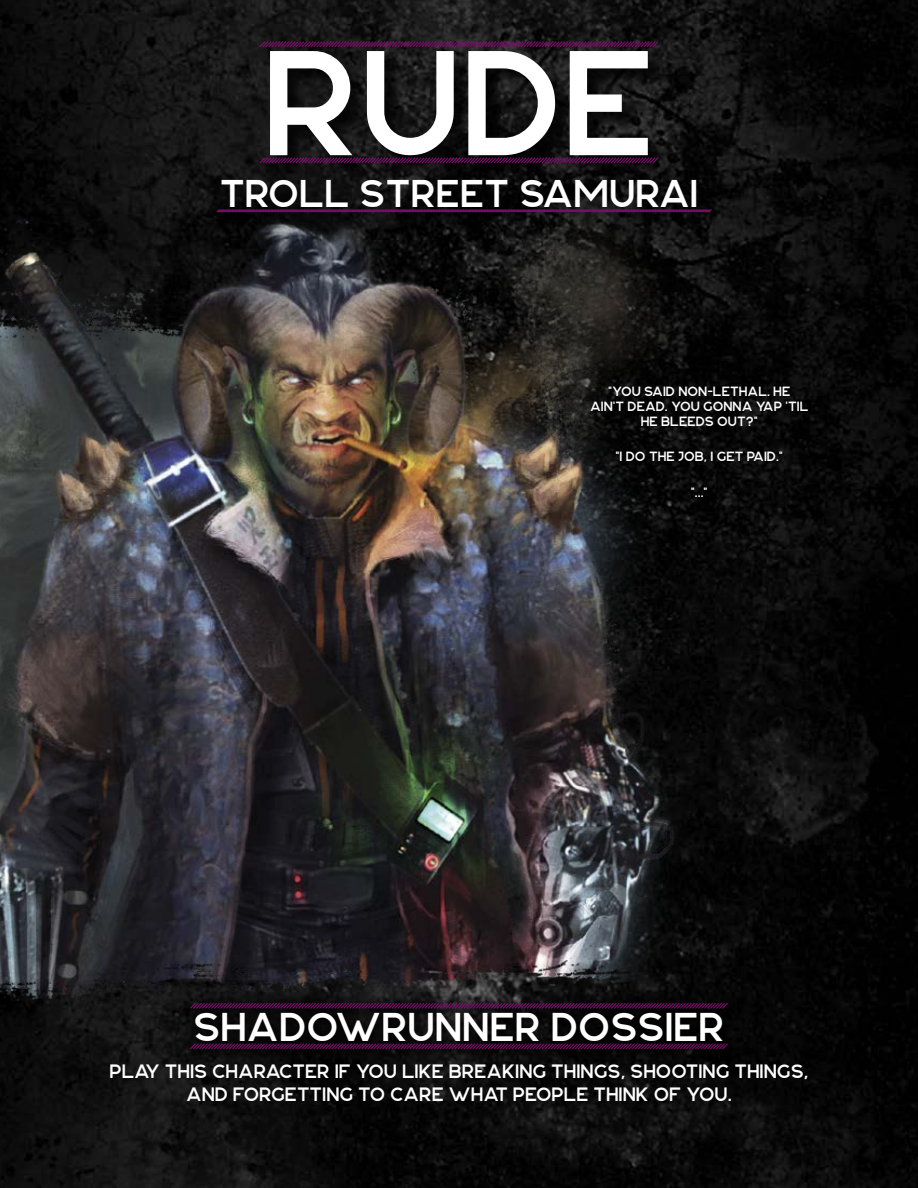
<style>
.page{position:relative;width:918px;height:1188px;background:#fff}
.page>*{position:absolute;margin:0;border:0;box-sizing:border-box;transform-origin:0 0}
.t1{font:150px "Njord";color:#fff}
.t2{font:40.5px "Njord";color:#fff}
.t3{font:39px "Njord";color:#fff}
.t4{font:19.5px/22.5px "Njord";color:#fff;text-align:center}
.t5{font:13.5px/15px "Njord";color:#fff;text-align:center}
</style>
<div class="page">
<img style="left:0;top:0;width:918px;height:1188px">
<img style="left:0;top:212px;width:743px;height:839px">
<div style="left:178px;top:991px;width:566px;height:75px;background:#000;opacity:.75"></div>
<svg style="left:189px;top:1002px;width:540px;height:8px;background:#320b2b"></svg>
<svg style="left:189px;top:1042px;width:540px;height:9px;background:#2a0724"></svg>
<div style="left:263px;top:44px;width:413px;height:138px;background:#000;opacity:.75"></div>
<svg style="left:258px;top:40px;width:402px;height:8px;background:#3c1536"></svg>
<svg style="left:258px;top:156px;width:402px;height:9px;background:#2f0c29"></svg>
<div style="left:220px;top:182px;width:509px;height:49px;background:#000;opacity:.75"></div>
<svg style="left:216px;top:209px;width:496px;height:4px;background:#520c46"></svg>
<h1 class="t1" style="left:263px;top:12px;width:394px">RUDE</h1>
<h3 class="t3" style="left:220px;top:170px;width:480px">TROLL STREET SAMURAI</h3>
<p class="t5" style="left:590px;top:383px;width:220px">"YOU SAID NON-LETHAL. HE<br>AIN'T DEAD. YOU GONNA YAP 'TIL<br>HE BLEEDS OUT?"</p>
<p class="t5" style="left:616px;top:449px;width:169px">"I DO THE JOB, I GET PAID."</p>
<p class="t5" style="left:691px;top:484px;width:18px">"..."</p>
<h2 class="t2" style="left:193px;top:1002px;width:533px">SHADOWRUNNER DOSSIER</h2>
<p class="t4" style="left:109px;top:1060px;width:701px">PLAY THIS CHARACTER IF YOU LIKE BREAKING THINGS, SHOOTING THINGS,<br>AND FORGETTING TO CARE WHAT PEOPLE THINK OF YOU.</p>
</div>
